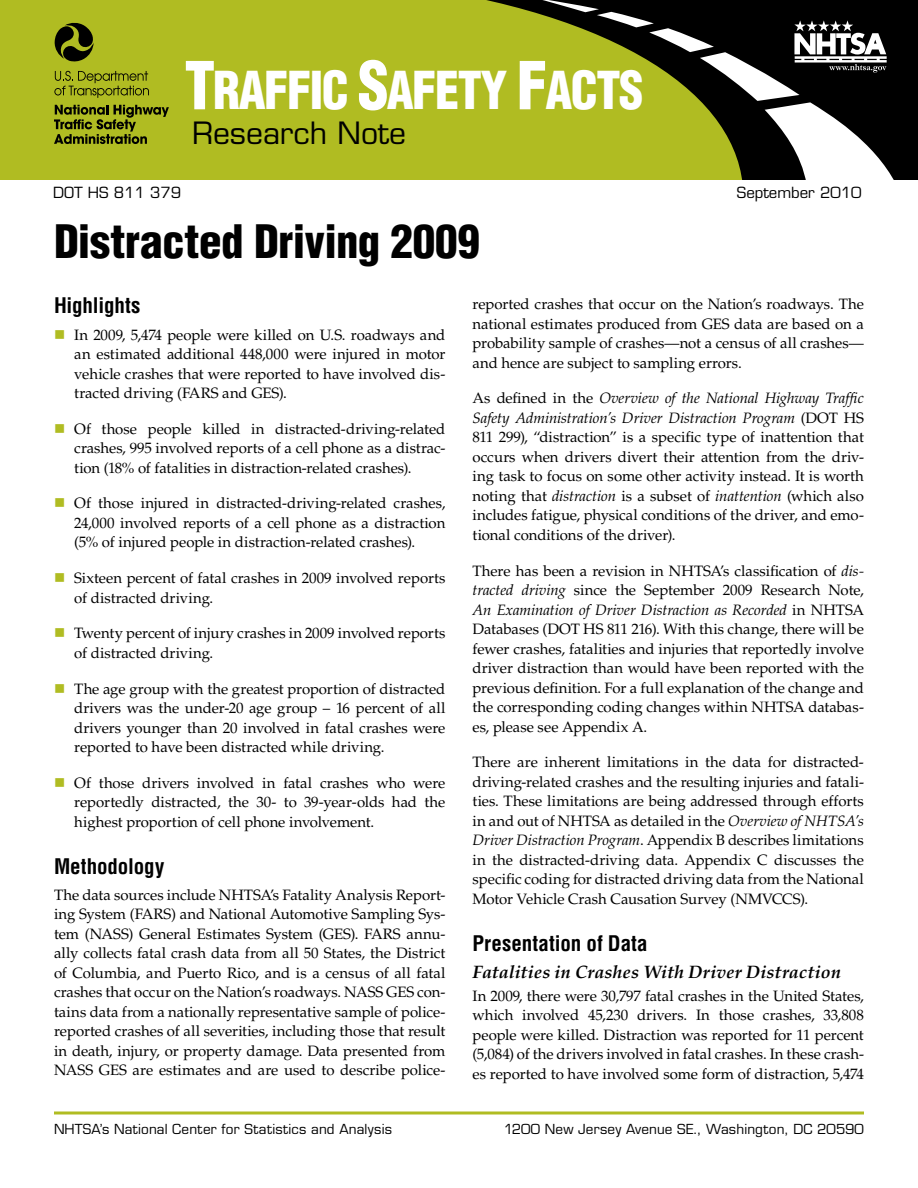
<style>
.page{position:relative;width:918px;height:1188px;background:#fff}
.page>*{position:absolute;margin:0;border:0;box-sizing:border-box;transform-origin:0 0}
.t1{font:900 condensed 51px "Helvetica LT Std";letter-spacing:-.03em;color:#fff;scale:.95 1}
.t2{font:900 condensed 45px "Helvetica LT Std";letter-spacing:-.01em;color:#000}
.t3{font:30px "Eurostile LT Std";color:#000}
.HeadA{font:700 condensed 21px "Helvetica LT Std";letter-spacing:-.005em;color:#000}
.HeadB{font:italic 700 18px "Palatino LT Std";letter-spacing:.005em;color:#000}
.Body{font:15px/19.5px "Palatino LT Std";letter-spacing:-.005em;color:#000;text-align:justify}
.Bullet_List{font:15px/19.5px "Palatino LT Std";letter-spacing:-.005em;color:#000;text-align:justify}
.t4{font:15px "Eurostile LT Std";color:#000}
.t5{font:13.5px "Eurostile LT Std";letter-spacing:.015em;color:#000}
.s1{font-size:64.5px}
.s2{font-style:italic}
</style>
<div class="page">
<hr style="left:54px;top:1112px;width:810px;height:2px;background:#b0bc22">
<div style="left:0;top:0;width:918px;height:180px;background:#b0bc22"></div>
<svg style="left:486px;top:0;width:432px;height:180px"></svg>
<svg style="left:529px;top:0;width:367px;height:180px"></svg>
<svg style="left:54px;top:105px;width:115px;height:39px"></svg>
<svg style="left:54px;top:71px;width:95px;height:27px"></svg>
<svg style="left:54px;top:22px;width:40px;height:40px"></svg>
<p class="t1" style="left:184px;top:58px;width:485px"><span class="s1">T</span>RAFFIC <span class="s1">S</span>AFETY <span class="s1">F</span>ACTS</p>
<p class="t3" style="left:192px;top:115px;width:216px">Research Note</p>
<p class="t4" style="left:53px;top:183px;width:130px">DOT HS 811 379</p>
<p class="t4" style="left:737px;top:183px;width:126px">September 2010</p>
<p class="t2" style="left:54px;top:213px;width:428px">Distracted Driving 2009</p>
<p class="HeadA" style="left:54px;top:292px;width:88px">Highlights</p>
<p class="Bullet_List" style="left:74px;top:325px;width:373px">In 2009, 5,474 people were killed on U.S. roadways and an estimated additional 448,000 were injured in motor vehicle crashes that were reported to have involved dis&shy;tracted driving (FARS and GES).</p>
<p class="Bullet_List" style="left:74px;top:419px;width:373px">Of those people killed in distracted-driving-related crashes, 995 involved reports of a cell phone as a distrac&shy;tion (18% of fatalities in distraction-related crashes).</p>
<p class="Bullet_List" style="left:74px;top:494px;width:373px">Of those injured in distracted-driving-related crashes, 24,000 involved reports of a cell phone as a distraction (5% of injured people in distraction-related crashes).</p>
<p class="Bullet_List" style="left:74px;top:569px;width:373px">Sixteen percent of fatal crashes in 2009 involved reports of distracted driving.</p>
<p class="Bullet_List" style="left:74px;top:624px;width:373px">Twenty percent of injury crashes in 2009 involved reports of distracted driving.</p>
<p class="Bullet_List" style="left:74px;top:679px;width:373px">The age group with the greatest proportion of distracted drivers was the under-20 age group – 16 percent of all drivers younger than 20 involved in fatal crashes were reported to have been distracted while driving.</p>
<p class="Bullet_List" style="left:74px;top:773px;width:373px">Of those drivers involved in fatal crashes who were reportedly distracted, the 30- to 39-year-olds had the highest proportion of cell phone involvement.</p>
<p class="HeadA" style="left:54px;top:853px;width:112px">Methodology</p>
<p class="Body" style="left:54px;top:885px;width:393px">The data sources include NHTSA’s Fatality Analysis Report&shy;ing System (FARS) and National Automotive Sampling Sys&shy;tem (NASS) General Estimates System (GES). FARS annu&shy;ally collects fatal crash data from all 50 States, the District of Columbia, and Puerto Rico, and is a census of all fatal crashes that occur on the Nation’s roadways. NASS GES con&shy;tains data from a nationally representative sample of police&shy;reported crashes of all severities, including those that result in death, injury, or property damage. Data presented from NASS GES are estimates and are used to describe police-</p>
<p class="Body" style="left:472px;top:295px;width:393px">reported crashes that occur on the Nation’s roadways. The national estimates produced from GES data are based on a probability sample of crashes—not a census of all crashes— and hence are subject to sampling errors.</p>
<p class="Body" style="left:472px;top:389px;width:393px">As defined in the <span class="s2">Overview of the National Highway Traffic Safety Administration’s Driver Distraction Program</span> (DOT HS 811 299), “distraction” is a specific type of inattention that occurs when drivers divert their attention from the driv&shy;ing task to focus on some other activity instead. It is worth noting that <span class="s2">distraction</span> is a subset of <span class="s2">inattention</span> (which also includes fatigue, physical conditions of the driver, and emo&shy;tional conditions of the driver).</p>
<p class="Body" style="left:472px;top:561px;width:393px">There has been a revision in NHTSA’s classification of <span class="s2">dis&shy;tracted driving</span> since the September 2009 Research Note, <span class="s2">An Examination of Driver Distraction as Recorded</span> in NHTSA Databases (DOT HS 811 216). With this change, there will be fewer crashes, fatalities and injuries that reportedly involve driver distraction than would have been reported with the previous definition. For a full explanation of the change and the corresponding coding changes within NHTSA databas&shy;es, please see Appendix A.</p>
<p class="Body" style="left:472px;top:753px;width:393px">There are inherent limitations in the data for distracted&shy;driving-related crashes and the resulting injuries and fatali&shy;ties. These limitations are being addressed through efforts in and out of NHTSA as detailed in the <span class="s2">Overview of NHTSA’s Driver Distraction Program</span>. Appendix B describes limitations in the distracted-driving data. Appendix C discusses the specific coding for distracted driving data from the National Motor Vehicle Crash Causation Survey (NMVCCS).</p>
<p class="HeadA" style="left:472px;top:930px;width:177px">Presentation of Data</p>
<p class="HeadB" style="left:472px;top:962px;width:370px">Fatalities in Crashes With Driver Distraction</p>
<p class="Body" style="left:472px;top:986px;width:393px">In 2009, there were 30,797 fatal crashes in the United States, which involved 45,230 drivers. In those crashes, 33,808 people were killed. Distraction was reported for 11 percent (5,084) of the drivers involved in fatal crashes. In these crash&shy;es reported to have involved some form of distraction, 5,474</p>
<p class="t5" style="left:54px;top:1121px;width:340px">NHTSA’s National Center for Statistics and Analysis</p>
<p class="t5" style="left:504px;top:1121px;width:361px">1200 New Jersey Avenue SE., Washington, DC 20590</p>
</div>
